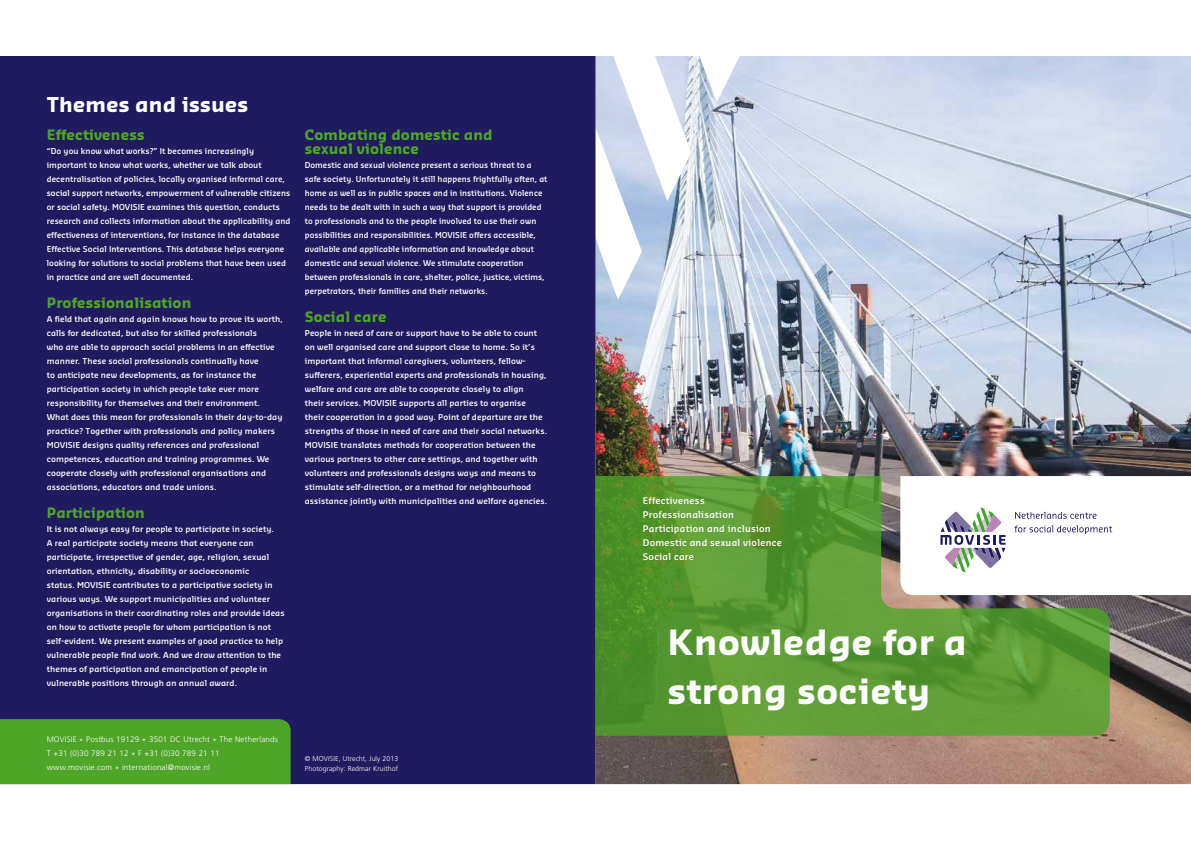
<style>
.page{position:relative;width:1191px;height:842px;background:#fff}
.page>*{position:absolute;margin:0;border:0;box-sizing:border-box;transform-origin:0 0}
.t1{font:700 34px/49px "Sansa";letter-spacing:.02em;color:#fff}
.t2{font:700 20px "Sansa";letter-spacing:.01em;color:#fff}
.t3{font:700 14px/14px "Sansa";letter-spacing:.01em;color:#4ea528}
.t4{font:600 9px/14px "Sansa";letter-spacing:.03em;color:#fff}
.t5{font:600 8px/14px "Sansa";letter-spacing:.01em;color:#fff}
.t6{font:600 8px/14px "Sansa";letter-spacing:.01em;color:#fff;scale:.96 1}
.t7{font:300 8px/14px "Frutiger LT Std";letter-spacing:.02em;color:#fff}
.t8{font:300 7px/10px "Frutiger LT Std";letter-spacing:.01em;color:#fff}
</style>
<div class="page">
<img style="left:595px;top:56px;width:596px;height:728px">
<div style="left:0;top:56px;width:595px;height:728px;background:#201a5f"></div>
<svg style="left:595px;top:476px;width:514px;height:260px;background:#5b9736"></svg>
<svg style="left:900px;top:476px;width:291px;height:119px"></svg>
<div style="left:0;top:719px;width:291px;height:65px;background:#4ea528"></div>
<h2 class="t2" style="left:47px;top:92px;width:203px">Themes and issues</h2>
<h3 class="t3" style="left:47px;top:127px;width:99px">Effectiveness</h3>
<p class="t5" style="left:47px;top:144px;width:245px">“Do you know what works?” It becomes increasingly important to know what works, whether we talk about decentralisation of policies, locally organised informal care, social support networks, empowerment of vulnerable citizens or social safety. MOVISIE examines this question, conducts research and collects information about the applicability and effectiveness of interventions, for instance in the database Effective Social Interventions. This database helps everyone looking for solutions to social problems that have been used in practice and are well documented.</p>
<h3 class="t3" style="left:47px;top:295px;width:146px">Professionalisation</h3>
<p class="t5" style="left:47px;top:312px;width:238px">A field that again and again knows how to prove its worth, calls for dedicated, but also for skilled professionals<br>who are able to approach social problems in an effective manner. These social professionals continually have<br>to anticipate new developments, as for instance the participation society in which people take ever more responsibility for themselves and their environment.<br>What does this mean for professionals in their day-to-day practice? Together with professionals and policy makers MOVISIE designs quality references and professional competences, education and training programmes. We cooperate closely with professional organisations and associations, educators and trade unions.</p>
<h3 class="t3" style="left:47px;top:505px;width:100px">Participation</h3>
<p class="t5" style="left:47px;top:522px;width:239px">It is not always easy for people to participate in society.<br>A real participate society means that everyone can participate, irrespective of gender, age, religion, sexual orientation, ethnicity, disability or socioeconomic<br>status. MOVISIE contributes to a participative society in various ways. We support municipalities and volunteer organisations in their coordinating roles and provide ideas on how to activate people for whom participation is not self-evident. We present examples of good practice to help vulnerable people find work. And we draw attention to the themes of participation and emancipation of people in vulnerable positions through an annual award.</p>
<h3 class="t3" style="left:305px;top:127px;width:189px">Combating domestic and sexual violence</h3>
<p class="t6" style="left:305px;top:158px;width:254px">Domestic and sexual violence present a serious threat to a safe society. Unfortunately it still happens frightfully often, at home as well as in public spaces and in institutions. Violence needs to be dealt with in such a way that support is provided to professionals and to the people involved to use their own possibilities and responsibilities. MOVISIE offers accessible, available and applicable information and knowledge about domestic and sexual violence. We stimulate cooperation between professionals in care, shelter, police, justice, victims, perpetrators, their families and their networks.</p>
<h3 class="t3" style="left:305px;top:309px;width:83px">Social care</h3>
<p class="t5" style="left:305px;top:326px;width:244px">People in need of care or support have to be able to count on well organised care and support close to home. So it’s important that informal caregivers, volunteers, fellow&shy;sufferers, experiential experts and professionals in housing, welfare and care are able to cooperate closely to align<br>their services. MOVISIE supports all parties to organise their cooperation in a good way. Point of departure are the strengths of those in need of care and their social networks.<br>MOVISIE translates methods for cooperation between the various partners to other care settings, and together with volunteers and professionals designs ways and means to stimulate self-direction, or a method for neighbourhood assistance jointly with municipalities and welfare agencies.</p>
<p class="t7" style="left:47px;top:732px;width:233px">MOVISIE * Postbus 19129 * 3501 DC Utrecht * The Netherlands<br>T +31 (0)30 789 21 12 * F +31 (0)30 789 21 11 www.movisie.com * international@movisie.nl</p>
<p class="t8" style="left:305px;top:754px;width:95px">© MOVISIE, Utrecht, July 2013<br>Photography: Redmar Kruithof</p>
<p class="t4" style="left:643px;top:493px;width:141px">Effectiveness<br>Professionalisation<br>Participation and inclusion<br>Domestic and sexual violence<br>Social care</p>
<h1 class="t1" style="left:668px;top:617px;width:300px">Knowledge for a strong society</h1>
</div>
